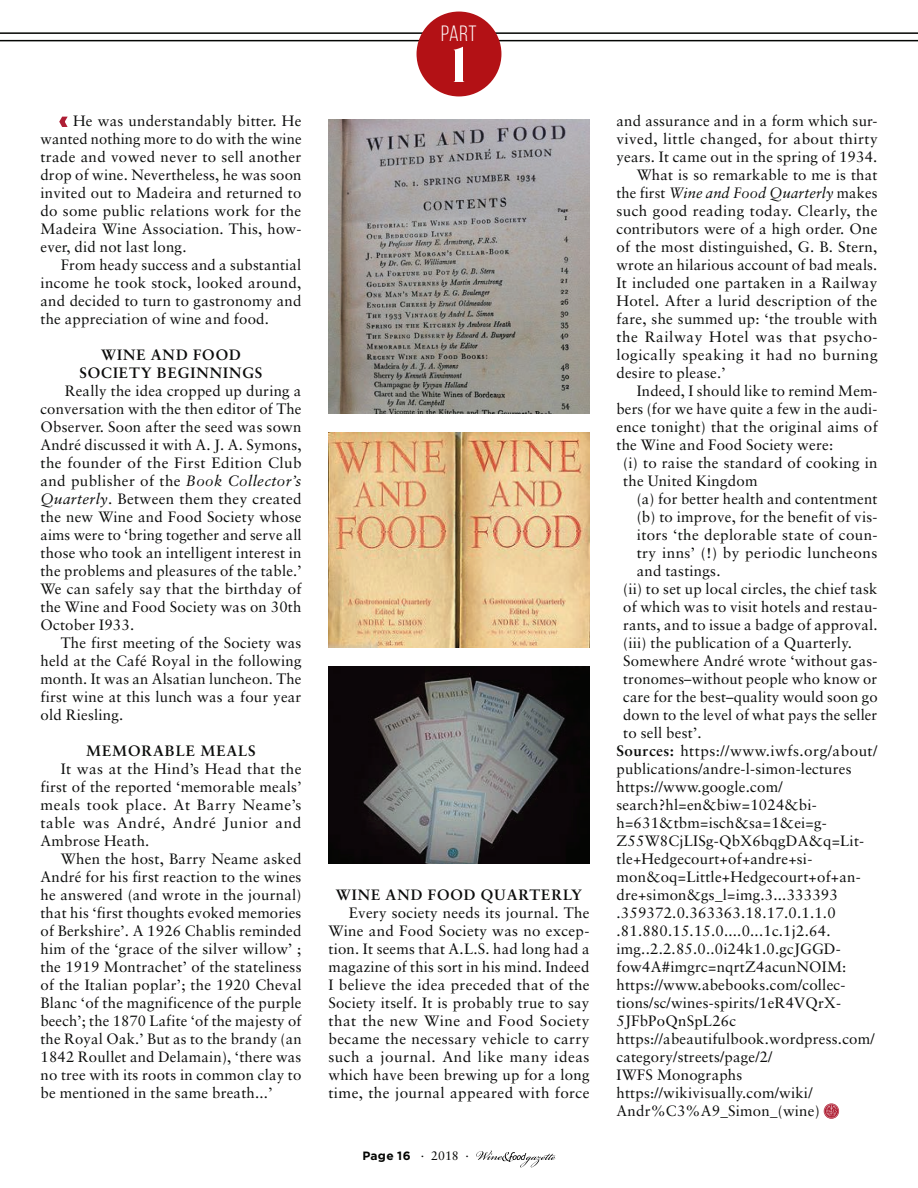
<style>
.page{position:relative;width:918px;height:1188px;background:#fff}
.page>*{position:absolute;margin:0;border:0;box-sizing:border-box;transform-origin:0 0}
.Header_NEW{font:50.4px "Goku";color:#fff}
.Header_NEW-2{font:22.05px "Bebas Neue";color:#fff}
.body_copy{font:15px/18px "Sabon";letter-spacing:.015em;color:#0b0c0b;text-align:justify}
.body_copy-2{font:700 15px/18px "Sabon";letter-spacing:.06em;color:#0b0c0b;text-align:center}
.t1{font:700 12px "Gotham";letter-spacing:.02em;color:#040503}
.s1{font-family:"Press Gothic";color:#ae1e35}
.s2{font-style:italic}
.s3{font-family:"Sabon";font-weight:400;font-size:12.3px}
.s4{font-weight:700}
</style>
<div class="page">
<img style="left:328px;top:666px;width:262px;height:198px">
<svg style="left:59px;top:116px;width:9px;height:11px"></svg>
<img style="left:328px;top:432px;width:262px;height:216px">
<img style="left:328px;top:119px;width:262px;height:295px">
<svg style="left:824px;top:1103px;width:15px;height:16px"></svg>
<svg style="left:824px;top:1104px;width:14px;height:14px"></svg>
<hr style="left:0;top:32px;width:918px;height:2px;background:#040503">
<hr style="left:0;top:40px;width:918px;height:1px;background:#040503">
<div style="left:417px;top:12px;width:84px;height:84px;background:#b31115;border-radius:50%"></div>
<svg style="left:476px;top:1150px;width:79px;height:17px"></svg>
<p class="body_copy" style="left:40px;top:112px;width:263px;text-indent:20px"><span class="s1">&lt;</span> He was understandably bitter. He wanted nothing more to do with the wine trade and vowed never to sell another drop of wine. Nevertheless, he was soon invited out to Madeira and returned to do some public relations work for the Madeira Wine Association. This, how&shy;ever, did not last long.</p>
<p class="body_copy" style="left:40px;top:256px;width:263px;text-indent:20px">From heady success and a substantial income he took stock, looked around, and decided to turn to gastronomy and the appreciation of wine and food.</p>
<p class="body_copy-2" style="left:80px;top:345px;width:184px">WINE AND FOOD<br>SOCIETY BEGINNINGS</p>
<p class="body_copy" style="left:40px;top:382px;width:263px;text-indent:24px">Really the idea cropped up during a conversation with the then editor of The Observer. Soon after the seed was sown André discussed it with A. J. A. Symons, the founder of the First Edition Club and publisher of the <span class="s2">Book Collector’s Quarterly</span>. Between them they created the new Wine and Food Society whose aims were to ‘bring together and serve all those who took an intelligent interest in the problems and pleasures of the table.’ We can safely say that the birthday of the Wine and Food Society was on 30th October I933.</p>
<p class="body_copy" style="left:40px;top:634px;width:263px;text-indent:20px">The first meeting of the Society was held at the Café Royal in the following month. It was an Alsatian luncheon. The first wine at this lunch was a four year old Riesling.</p>
<p class="body_copy-2" style="left:86px;top:741px;width:171px">MEMORABLE MEALS</p>
<p class="body_copy" style="left:40px;top:760px;width:263px;text-indent:20px">It was at the Hind’s Head that the first of the reported ‘memorable meals’ meals took place. At Barry Neame’s table was André, André Junior and Ambrose Heath.</p>
<p class="body_copy" style="left:40px;top:850px;width:263px;text-indent:20px">When the host, Barry Neame asked André for his first reaction to the wines he answered (and wrote in the journal) that his ‘first thoughts evoked memories of Berkshire’. A 1926 Chablis reminded him of the ‘grace of the silver willow’ ; the 1919 Montrachet’ of the stateliness of the Italian poplar’; the 1920 Cheval Blanc ‘of the magnificence of the purple beech’; the 1870 Lafite ‘of the majesty of the Royal Oak.’ But as to the brandy (an 1842 Roullet and Delamain), ‘there was no tree with its roots in common clay to be mentioned in the same breath...’</p>
<p class="Header_NEW-2" style="left:441px;top:22px;width:37px">PART</p>
<p class="Header_NEW" style="left:452px;top:38px;width:15px">1</p>
<p class="body_copy-2" style="left:336px;top:885px;width:248px">WINE AND FOOD QUARTERLY</p>
<p class="body_copy" style="left:328px;top:904px;width:263px;text-indent:20px">Every society needs its journal. The Wine and Food Society was no excep&shy;tion. It seems that A.L.S. had long had a magazine of this sort in his mind. Indeed I believe the idea preceded that of the Society itself. It is probably true to say that the new Wine and Food Society became the necessary vehicle to carry such a journal. And like many ideas which have been brewing up for a long time, the journal appeared with force</p>
<p class="t1" style="left:363px;top:1148px;width:108px">Page 16 <span class="s3">· 2018 ·</span></p>
<p class="body_copy" style="left:616px;top:112px;width:263px">and assurance and in a form which sur&shy;vived, little changed, for about thirty years. It came out in the spring of 1934.</p>
<p class="body_copy" style="left:616px;top:166px;width:263px;text-indent:20px">What is so remarkable to me is that the first <span class="s2">Wine and Food Quarterly</span> makes such good reading today. Clearly, the contributors were of a high order. One of the most distinguished, G. B. Stern, wrote an hilarious account of bad meals.<br>It included one partaken in a Railway Hotel. After a lurid description of the fare, she summed up: ‘the trouble with the Railway Hotel was that psycho&shy;logically speaking it had no burning desire to please.’</p>
<p class="body_copy" style="left:616px;top:382px;width:263px;text-indent:20px">Indeed, I should like to remind Mem&shy;bers (for we have quite a few in the audi&shy;ence tonight) that the original aims of the Wine and Food Society were:</p>
<p class="body_copy" style="left:623px;top:454px;width:256px">(i) to raise the standard of cooking in the United Kingdom</p>
<p class="body_copy" style="left:637px;top:490px;width:242px">(a) for better health and contentment</p>
<p class="body_copy" style="left:637px;top:508px;width:242px">(b) to improve, for the benefit of vis&shy;itors ‘the deplorable state of coun&shy;try inns’ (!) by periodic luncheons and tastings.</p>
<p class="body_copy" style="left:623px;top:580px;width:256px">(ii) to set up local circles, the chief task of which was to visit hotels and restau&shy;rants, and to issue a badge of approval.</p>
<p class="body_copy" style="left:623px;top:634px;width:230px">(iii) the publication of a Quarterly.</p>
<p class="body_copy" style="left:623px;top:652px;width:256px">Somewhere André wrote ‘without gas&shy;tronomes–without people who know or care for the best–quality would soon go down to the level of what pays the seller to sell best’.</p>
<p class="body_copy" style="left:616px;top:742px;width:262px"><span class="s4">Sources:</span> https://www.iwfs.org/about/ publications/andre-l-simon-lectures</p>
<p class="body_copy" style="left:616px;top:778px;width:249px;text-align:left">https://www.google.com/ search?hl=en&amp;biw=1024&amp;bi&shy;h=631&amp;tbm=isch&amp;sa=1&amp;ei=g-Z55W8CjLISg-QbX6bqgDA&amp;q=Lit&shy;tle+Hedgecourt+of+andre+si&shy;mon&amp;oq=Little+Hedgecourt+of+an&shy;dre+simon&amp;gs_l=img.3...333393 .359372.0.363363.18.17.0.1.1.0 .81.880.15.15.0....0...1c.1j2.64. img..2.2.85.0..0i24k1.0.gcJGGD&shy;fow4A#imgrc=nqrtZ4acunNOIM:</p>
<p class="body_copy" style="left:616px;top:976px;width:230px;text-align:left">https://www.abebooks.com/collec&shy;tions/sc/wines-spirits/1eR4VQrX-<br>5JFbPoQnSpL26c</p>
<p class="body_copy" style="left:616px;top:1030px;width:260px">https://abeautifulbook.wordpress.com/ category/streets/page/2/</p>
<p class="body_copy" style="left:616px;top:1066px;width:127px">IWFS Monographs</p>
<p class="body_copy" style="left:616px;top:1084px;width:205px">https://wikivisually.com/wiki/<br>Andr%C3%A9_Simon_(wine)</p>
</div>
